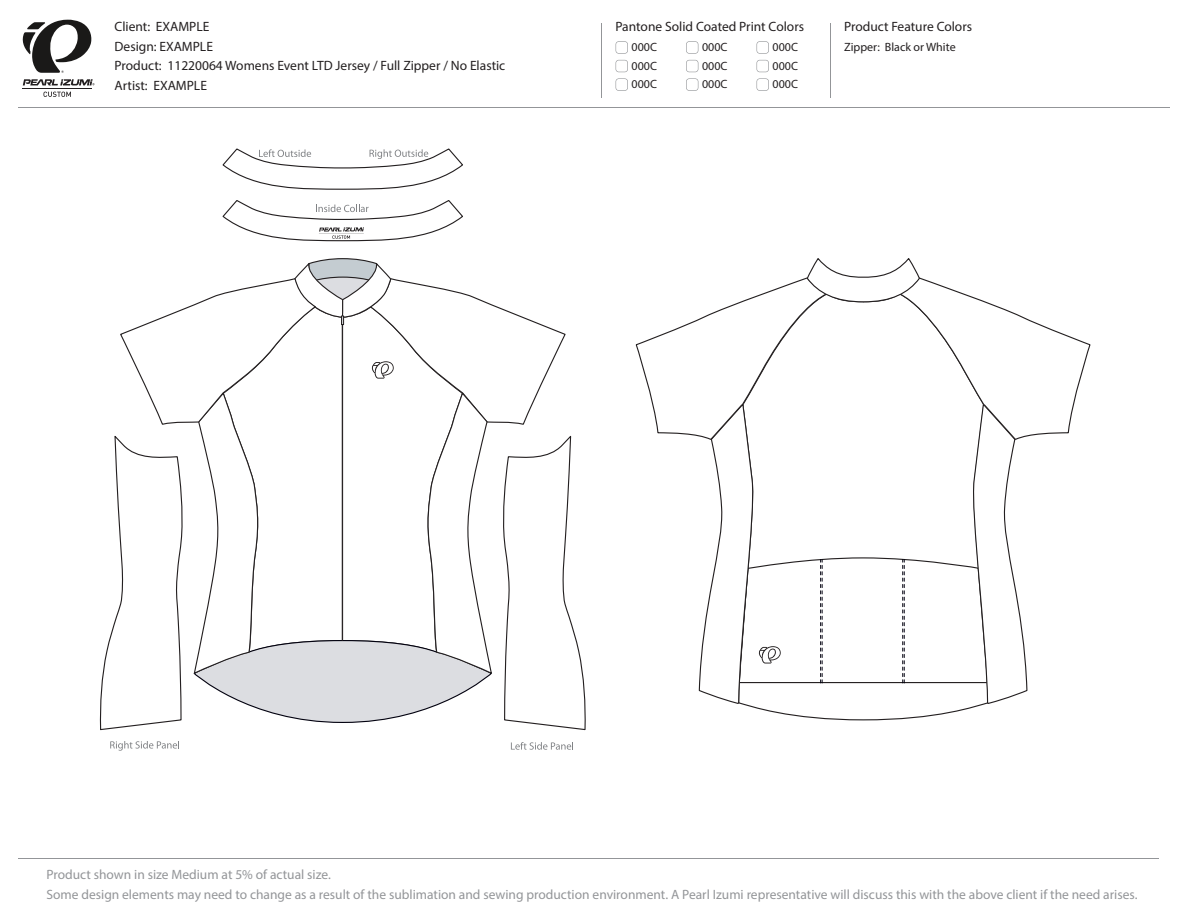
<style>
.page{position:relative;width:1188px;height:918px;background:#fff}
.page>*{position:absolute;margin:0;border:0;box-sizing:border-box;transform-origin:0 0}
.t1{font:13.5px/19.5px "Myriad";color:#939598}
.t2{font:700 13.5px/19.5px "Myriad";color:#231f20}
.t3{font:700 12px/18.6px "Myriad";color:#231f20;text-align:justify}
.s1{font-weight:400}
</style>
<div class="page">
<hr style="left:18px;top:107px;width:1152px;height:1px;background:#939598">
<hr style="left:601px;top:23px;width:1px;height:75px;background:#939598">
<hr style="left:23px;top:88px;width:69px;height:1px;background:#231f20">
<svg style="left:43px;top:92px;width:28px;height:5px"></svg>
<svg style="left:23px;top:79px;width:72px;height:6px"></svg>
<svg style="left:22px;top:20px;width:70px;height:53px"></svg>
<hr style="left:830px;top:23px;width:1px;height:75px;background:#939598">
<svg style="left:744px;top:705px;width:238px;height:16px"></svg>
<svg style="left:635px;top:258px;width:456px;height:447px"></svg>
<svg style="left:222px;top:200px;width:241px;height:42px"></svg>
<svg style="left:222px;top:148px;width:241px;height:42px"></svg>
<svg style="left:100px;top:258px;width:486px;height:493px"></svg>
<div style="left:616px;top:41px;width:12px;height:13px;background:#bfbfc1;border-radius:3px"></div>
<div style="left:616px;top:42px;width:11px;height:11px;background:#fff;border-radius:3px"></div>
<div style="left:616px;top:60px;width:12px;height:12px;background:#bdbec0;border-radius:3px"></div>
<div style="left:616px;top:60px;width:11px;height:12px;background:#fff;border-radius:3px"></div>
<div style="left:616px;top:78px;width:12px;height:13px;background:#c0c1c3;border-radius:3px"></div>
<div style="left:616px;top:79px;width:11px;height:11px;background:#fff;border-radius:3px"></div>
<div style="left:686px;top:41px;width:12px;height:13px;background:#bfc1c2;border-radius:3px"></div>
<div style="left:687px;top:42px;width:11px;height:11px;background:#fff;border-radius:3px"></div>
<div style="left:686px;top:60px;width:12px;height:12px;background:#bebfc1;border-radius:3px"></div>
<div style="left:687px;top:60px;width:11px;height:12px;background:#fff;border-radius:3px"></div>
<div style="left:686px;top:78px;width:12px;height:13px;background:#c1c2c3;border-radius:3px"></div>
<div style="left:687px;top:79px;width:11px;height:11px;background:#fff;border-radius:3px"></div>
<div style="left:757px;top:41px;width:12px;height:13px;background:#bcbec0;border-radius:3px"></div>
<div style="left:757px;top:42px;width:11px;height:11px;background:#fff;border-radius:3px"></div>
<svg style="left:757px;top:60px;width:12px;height:12px"></svg>
<div style="left:757px;top:60px;width:11px;height:12px;background:#fff;border-radius:3px"></div>
<div style="left:757px;top:78px;width:12px;height:13px;background:#bebfc1;border-radius:3px"></div>
<div style="left:757px;top:79px;width:11px;height:11px;background:#fff;border-radius:3px"></div>
<hr style="left:18px;top:858px;width:1141px;height:1px;background:#939598">
<p class="t2" style="left:115px;top:17px;width:392px"><span class="s1">Client:</span> EXAMPLE<br><span class="s1">Design:</span> EXAMPLE<br><span class="s1">Product:</span> 11220064 Womens Event LTD Jersey / Full Zipper / No Elastic<br><span class="s1">Artist:</span> EXAMPLE</p>
<p class="t2" style="left:615px;top:17px;width:190px">Pantone Solid Coated Print Colors</p>
<p class="t2" style="left:844px;top:17px;width:129px">Product Feature Colors</p>
<p class="t3" style="left:632px;top:38px;width:27px">000C 000C 000C</p>
<p class="t3" style="left:702px;top:38px;width:27px">000C 000C 000C</p>
<p class="t3" style="left:773px;top:38px;width:27px">000C 000C 000C</p>
<p class="t3" style="left:844px;top:37px;width:113px"><span class="s1">Zipper:</span> Black or White</p>
<p class="t1" style="left:46px;top:865px;width:1093px">Product shown in size Medium at 5% of actual size.<br>Some design elements may need to change as a result of the sublimation and sewing production environment. A Pearl Izumi representative will discuss this with the above client if the need arises.</p>
</div>
